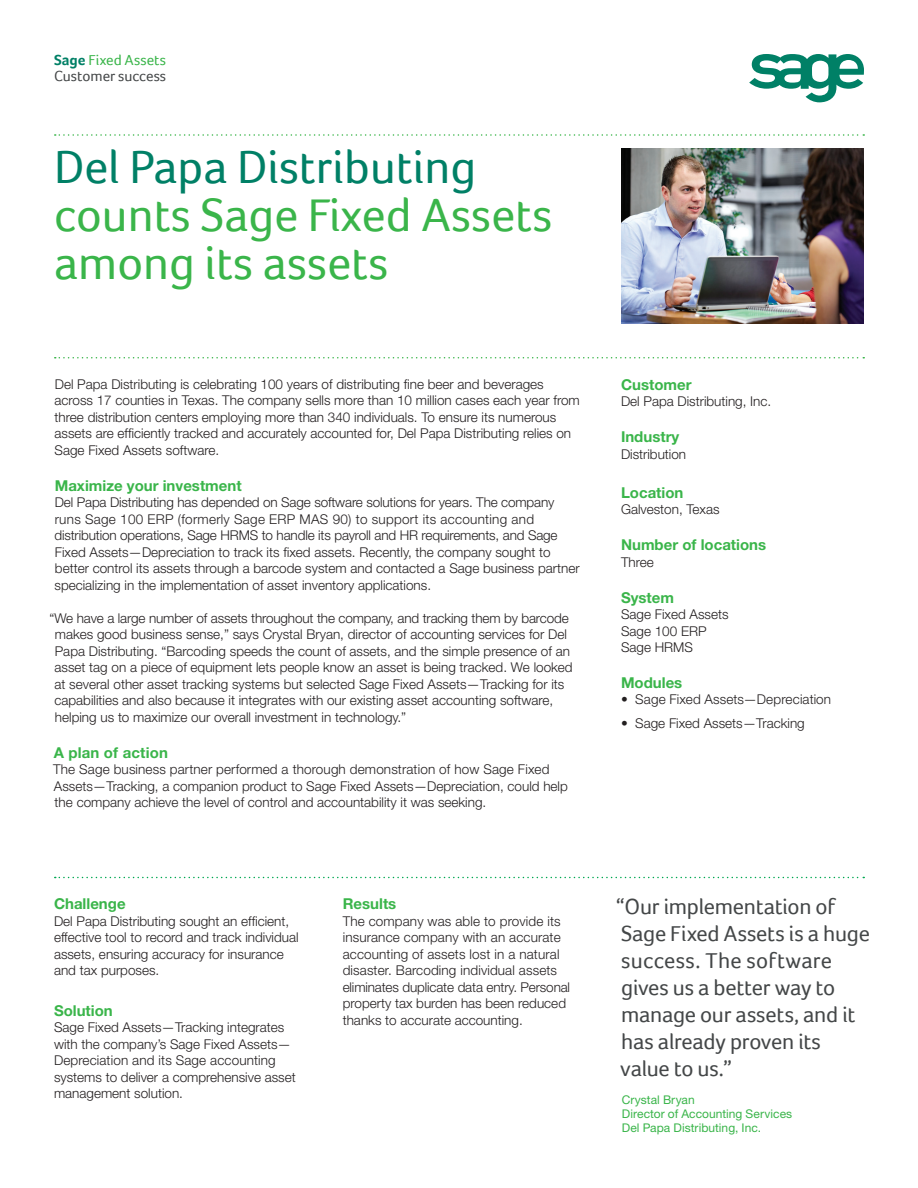
<style>
.page{position:relative;width:918px;height:1188px;background:#fff}
.page>*{position:absolute;margin:0;border:0;box-sizing:border-box;transform-origin:0 0}
.Headline_two{font:48px/48px "Foco";color:#3ab54a}
.t1{font:22.5px/27px "Foco";letter-spacing:-.01em;color:#444748}
.Subhead{font:700 15px "Helvetica Neue";color:#3ab54a}
.Subhead_side{font:700 15px "Helvetica Neue";color:#3ab54a}
.Product_Name{font:15px "Foco";color:#3ab54a}
.Customer_Success{font:15px "Foco";color:#444748}
.Body_copy{font:300 13.5px/16.5px "Helvetica Neue";color:#231f20}
.Bullet_list{font:300 13.5px "Helvetica Neue";color:#231f20}
.Customer_details{font:12px "Helvetica Neue";letter-spacing:.005em;color:#3ab54a}
.s1{font-weight:700;color:#008066}
.s2{color:#008066}
</style>
<div class="page">
<svg style="left:55px;top:134px;width:809px;height:2px"></svg>
<svg style="left:55px;top:357px;width:809px;height:1px"></svg>
<img style="left:621px;top:148px;width:243px;height:176px">
<svg style="left:749px;top:54px;width:115px;height:48px"></svg>
<svg style="left:55px;top:877px;width:809px;height:1px"></svg>
<p class="Product_Name" style="left:54px;top:51px;width:114px"><span class="s1">Sage</span> Fixed Assets</p>
<p class="Customer_Success" style="left:54px;top:67px;width:114px">Customer success</p>
<p class="Headline_two" style="left:54px;top:142px;width:500px"><span class="s2">Del Papa Distributing </span>counts Sage Fixed Assets among its assets</p>
<p class="Body_copy" style="left:55px;top:375px;width:527px">Del Papa Distributing is celebrating 100 years of distributing fine beer and beverages across 17 counties in Texas. The company sells more than 10 million cases each year from three distribution centers employing more than 340 individuals. To ensure its numerous assets are efficiently tracked and accurately accounted for, Del Papa Distributing relies on Sage Fixed Assets software.</p>
<p class="Subhead" style="left:55px;top:476px;width:188px">Maximize your investment</p>
<p class="Body_copy" style="left:54px;top:494px;width:527px">Del Papa Distributing has depended on Sage software solutions for years. The company runs Sage 100 ERP (formerly Sage ERP MAS 90) to support its accounting and distribution operations, Sage HRMS to handle its payroll and HR requirements, and Sage Fixed Assets—Depreciation to track its fixed assets. Recently, the company sought to better control its assets through a barcode system and contacted a Sage business partner specializing in the implementation of asset inventory applications.</p>
<p class="Body_copy" style="left:55px;top:609px;width:520px;text-indent:-5px">“We have a large number of assets throughout the company, and tracking them by barcode makes good business sense,” says Crystal Bryan, director of accounting services for Del Papa Distributing. “Barcoding speeds the count of assets, and the simple presence of an asset tag on a piece of equipment lets people know an asset is being tracked. We looked at several other asset tracking systems but selected Sage Fixed Assets—Tracking for its capabilities and also because it integrates with our existing asset accounting software, helping us to maximize our overall investment in technology.”</p>
<p class="Subhead" style="left:54px;top:743px;width:116px">A plan of action</p>
<p class="Body_copy" style="left:53px;top:761px;width:516px">The Sage business partner performed a thorough demonstration of how Sage Fixed<br>Assets—Tracking, a companion product to Sage Fixed Assets—Depreciation, could help the company achieve the level of control and accountability it was seeking.</p>
<p class="Subhead" style="left:54px;top:895px;width:73px">Challenge</p>
<p class="Body_copy" style="left:54px;top:913px;width:246px">Del Papa Distributing sought an efficient, effective tool to record and track individual assets, ensuring accuracy for insurance and tax purposes.</p>
<p class="Subhead" style="left:54px;top:1001px;width:60px">Solution</p>
<p class="Body_copy" style="left:54px;top:1019px;width:243px">Sage Fixed Assets—Tracking integrates with the company’s Sage Fixed Assets— Depreciation and its Sage accounting systems to deliver a comprehensive asset management solution.</p>
<p class="Subhead" style="left:343px;top:895px;width:55px">Results</p>
<p class="Body_copy" style="left:343px;top:913px;width:229px">The company was able to provide its insurance company with an accurate accounting of assets lost in a natural disaster. Barcoding individual assets eliminates duplicate data entry. Personal property tax burden has been reduced thanks to accurate accounting.</p>
<p class="Subhead_side" style="left:621px;top:375px;width:72px">Customer</p>
<p class="Body_copy" style="left:621px;top:393px;width:152px">Del Papa Distributing, Inc.</p>
<p class="Subhead_side" style="left:621px;top:428px;width:60px">Industry</p>
<p class="Body_copy" style="left:621px;top:445px;width:67px">Distribution</p>
<p class="Subhead_side" style="left:621px;top:483px;width:64px">Location</p>
<p class="Body_copy" style="left:621px;top:501px;width:100px">Galveston, Texas</p>
<p class="Subhead_side" style="left:621px;top:536px;width:147px">Number of locations</p>
<p class="Body_copy" style="left:621px;top:553px;width:34px">Three</p>
<p class="Subhead_side" style="left:621px;top:588px;width:55px">System</p>
<p class="Body_copy" style="left:621px;top:606px;width:109px">Sage Fixed Assets</p>
<p class="Body_copy" style="left:621px;top:622px;width:87px">Sage 100 ERP</p>
<p class="Body_copy" style="left:621px;top:639px;width:74px">Sage HRMS</p>
<p class="Subhead" style="left:621px;top:674px;width:63px">Modules</p>
<p class="Bullet_list" style="left:621px;top:691px;width:212px">• Sage Fixed Assets—Depreciation</p>
<p class="Bullet_list" style="left:621px;top:715px;width:185px">• Sage Fixed Assets—Tracking</p>
<p class="t1" style="left:616px;top:892px;width:256px">“Our implementation of<br>Sage Fixed Assets is a huge success. The software gives us a better way to manage our assets, and it has already proven its value to us.”</p>
<p class="Customer_details" style="left:622px;top:1092px;width:75px">Crystal Bryan</p>
<p class="Customer_details" style="left:622px;top:1107px;width:172px">Director of Accounting Services</p>
<p class="Customer_details" style="left:622px;top:1121px;width:141px">Del Papa Distributing, Inc.</p>
</div>
